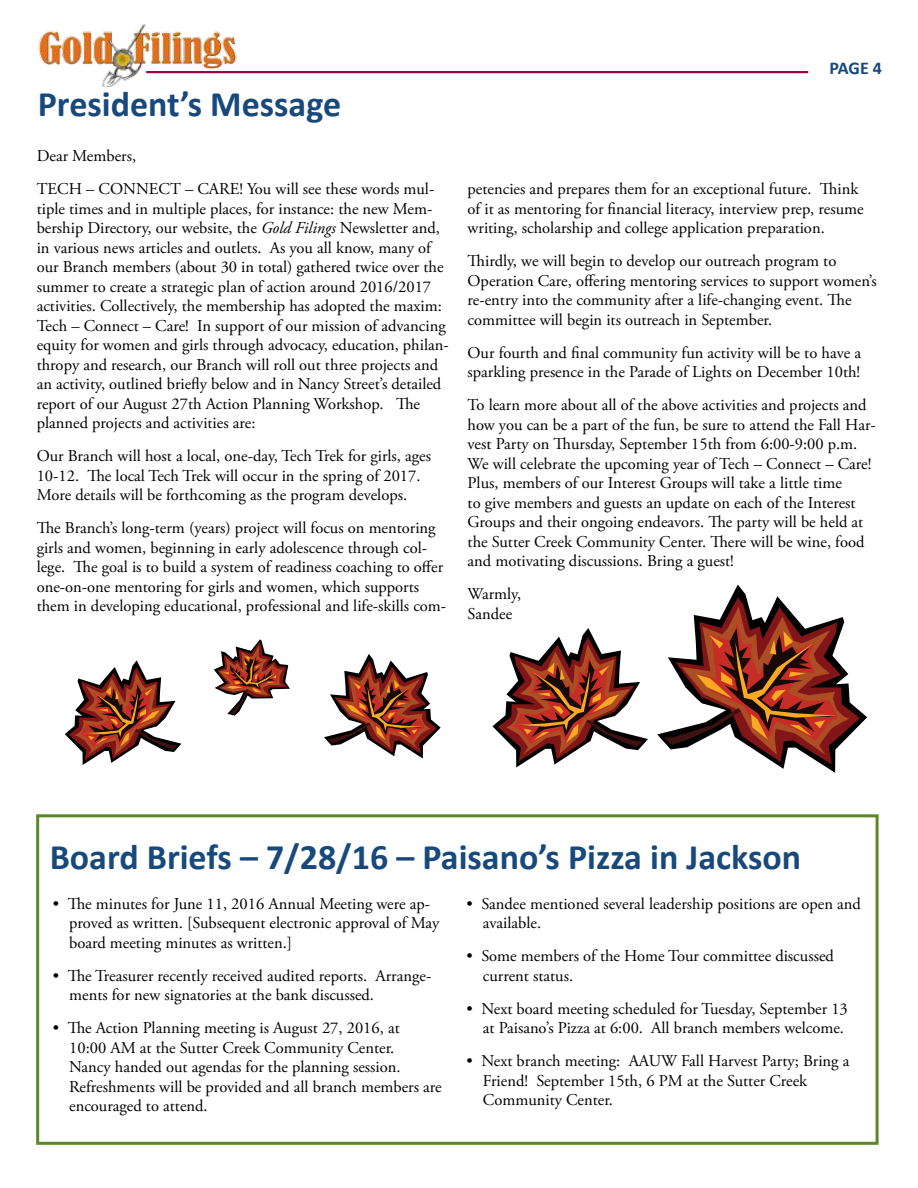
<style>
.page{position:relative;width:918px;height:1188px;background:#fff}
.page>*{position:absolute;margin:0;border:0;box-sizing:border-box;transform-origin:0 0}
.t1{font:700 36px "Calibri";color:#17497c}
.t2{font:700 18px "Calibri";color:#17497c}
.t3{font:16.5px/19.5px "Adobe Garamond Pro";color:#000}
.s1{font-style:italic}
</style>
<div class="page">
<img style="left:38px;top:24px;width:234px;height:62px">
<hr style="left:146px;top:71px;width:662px;height:2px;background:#a30046">
<div style="left:36px;top:814px;width:843px;height:331px;border:3px solid #5b8727"></div>
<svg style="left:657px;top:585px;width:210px;height:188px"></svg>
<svg style="left:492px;top:628px;width:156px;height:139px"></svg>
<svg style="left:65px;top:660px;width:116px;height:105px"></svg>
<svg style="left:324px;top:654px;width:117px;height:105px"></svg>
<svg style="left:214px;top:639px;width:76px;height:77px"></svg>
<h1 class="t1" style="left:38px;top:81px;width:305px">President’s Message</h1>
<p class="t3" style="left:37px;top:140px;width:399px;line-height:33px">Dear Members,<br>TECH – CONNECT – CARE! You will see these words mul-</p>
<p class="t3" style="left:37px;top:199px;width:414px">tiple times and in multiple places, for instance: the new Mem&shy;bership Directory, our website, the <span class="s1">Gold Filings</span> Newsletter and, in various news articles and outlets. As you all know, many of our Branch members (about 30 in total) gathered twice over the summer to create a strategic plan of action around 2016/2017 activities. Collectively, the membership has adopted the maxim:<br>Tech – Connect – Care! In support of our mission of advancing equity for women and girls through advocacy, education, philan&shy;thropy and research, our Branch will roll out three projects and an activity, outlined briefly below and in Nancy Street’s detailed report of our August 27th Action Planning Workshop. The planned projects and activities are:</p>
<p class="t3" style="left:37px;top:447px;width:396px">Our Branch will host a local, one-day, Tech Trek for girls, ages<br>10-12. The local Tech Trek will occur in the spring of 2017.<br>More details will be forthcoming as the program develops.</p>
<p class="t3" style="left:37px;top:519px;width:411px">The Branch’s long-term (years) project will focus on mentoring girls and women, beginning in early adolescence through col&shy;lege. The goal is to build a system of readiness coaching to offer one-on-one mentoring for girls and women, which supports them in developing educational, professional and life-skills com-</p>
<p class="t2" style="left:830px;top:57px;width:54px">PAGE 4</p>
<p class="t3" style="left:468px;top:180px;width:398px">petencies and prepares them for an exceptional future. Think of it as mentoring for financial literacy, interview prep, resume writing, scholarship and college application preparation.</p>
<p class="t3" style="left:468px;top:252px;width:411px">Thirdly, we will begin to develop our outreach program to Operation Care, offering mentoring services to support women’s re-entry into the community after a life-changing event. The committee will begin its outreach in September.</p>
<p class="t3" style="left:468px;top:344px;width:395px">Our fourth and final community fun activity will be to have a sparkling presence in the Parade of Lights on December 10th!</p>
<p class="t3" style="left:468px;top:396px;width:410px">To learn more about all of the above activities and projects and how you can be a part of the fun, be sure to attend the Fall Har&shy;vest Party on Thursday, September 15th from 6:00-9:00 p.m.<br>We will celebrate the upcoming year of Tech – Connect – Care!<br>Plus, members of our Interest Groups will take a little time<br>to give members and guests an update on each of the Interest Groups and their ongoing endeavors. The party will be held at the Sutter Creek Community Center. There will be wine, food and motivating discussions. Bring a guest!</p>
<p class="t3" style="left:468px;top:585px;width:55px">Warmly,<br>Sandee</p>
<h1 class="t1" style="left:50px;top:834px;width:753px">Board Briefs – 7/28/16 – Paisano’s Pizza in Jackson</h1>
<p class="t3" style="left:69px;top:894px;width:372px;text-indent:-16px">• The minutes for June 11, 2016 Annual Meeting were ap&shy;proved as written. [Subsequent electronic approval of May board meeting minutes as written.]</p>
<p class="t3" style="left:69px;top:966px;width:364px;text-indent:-16px">• The Treasurer recently received audited reports. Arrange&shy;ments for new signatories at the bank discussed.</p>
<p class="t3" style="left:69px;top:1019px;width:374px;text-indent:-16px">• The Action Planning meeting is August 27, 2016, at<br>10:00 AM at the Sutter Creek Community Center.<br>Nancy handed out agendas for the planning session.<br>Refreshments will be provided and all branch members are encouraged to attend.</p>
<p class="t3" style="left:483px;top:895px;width:379px;text-indent:-16px">• Sandee mentioned several leadership positions are open and available.</p>
<p class="t3" style="left:483px;top:947px;width:353px;text-indent:-16px">• Some members of the Home Tour committee discussed current status.</p>
<p class="t3" style="left:466px;top:1000px;width:383px;text-align:right">• Next board meeting scheduled for Tuesday, September 13 at Paisano’s Pizza at 6:00. All branch members welcome.</p>
<p class="t3" style="left:483px;top:1052px;width:368px;text-indent:-16px">• Next branch meeting: AAUW Fall Harvest Party; Bring a<br>Friend! September 15th, 6 PM at the Sutter Creek<br>Community Center.</p>
</div>
